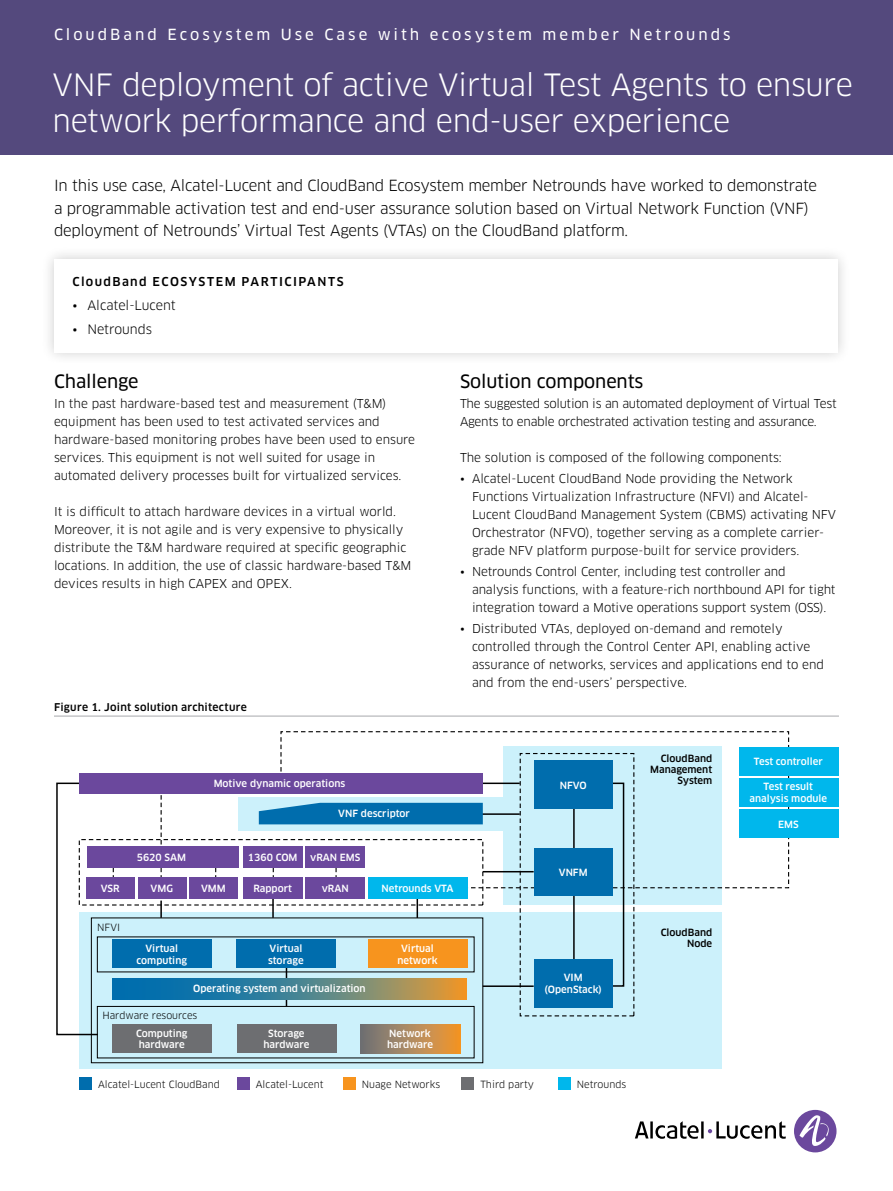
<style>
.page{position:relative;width:893px;height:1191px;background:#fff}
.page>*{position:absolute;margin:0;border:0;box-sizing:border-box;transform-origin:0 0}
.t1{font:30px/36px "Clan OT";letter-spacing:-.01em;color:#fff}
.t2{font:18px "Clan OT News";letter-spacing:-.005em;color:#000}
.t3{font:15px/22.5px "Clan OT";letter-spacing:-.015em;color:#000}
.t4{font:15px "Clan OT News";letter-spacing:.2em;color:#fff}
.t5{font:12.75px "Clan OT";color:#000}
.t6{font:12px/18px "Clan OT";color:#000}
.t7{font:12px/18px "Clan OT";letter-spacing:-.02em;color:#000}
.t8{font:500 12px "Clan OT";letter-spacing:.115em;color:#000}
.t9{font:500 10.5px "Clan OT";letter-spacing:.025em;color:#000}
.t10{font:500 9.75px/11.2px "Clan OT";color:#fff;text-align:center}
.t11{font:9.75px "Clan OT";color:#000}
.t12{font:500 9.75px/11.2px "Clan OT";color:#000;text-align:right}
</style>
<div class="page">
<div style="left:794px;top:1109px;width:42px;height:43px;background:#6b489d;border-radius:50%"></div>
<svg style="left:799px;top:1114px;width:32px;height:32px"></svg>
<svg style="left:635px;top:1121px;width:151px;height:17px"></svg>
<div style="left:0;top:0;width:893px;height:154px;background:#54497d"></div>
<hr style="left:54px;top:715px;width:785px;height:1px;background:#a7a9ac">
<div style="left:503px;top:746px;width:219px;height:159px;background:#ccf1fb"></div>
<div style="left:79px;top:912px;width:643px;height:156px;background:#ccf1fb"></div>
<div style="left:238px;top:797px;width:278px;height:34px;background:#ccf1fb"></div>
<div style="left:558px;top:1077px;width:13px;height:13px;background:#00b7ec"></div>
<div style="left:79px;top:1077px;width:13px;height:13px;background:#006dad"></div>
<div style="left:237px;top:1077px;width:13px;height:13px;background:#6b489d"></div>
<div style="left:343px;top:1077px;width:13px;height:13px;background:#f7941e"></div>
<div style="left:461px;top:1077px;width:13px;height:13px;background:#6d6e71"></div>
<div style="left:112px;top:1024px;width:100px;height:29px;background:#6d6e71"></div>
<div style="left:237px;top:1024px;width:99px;height:29px;background:#6d6e71"></div>
<svg style="left:360px;top:1024px;width:100px;height:29px;background:#af8759"></svg>
<svg style="left:56px;top:782px;width:43px;height:254px"></svg>
<svg style="left:161px;top:793px;width:1px;height:52px"></svg>
<svg style="left:280px;top:731px;width:510px;height:158px"></svg>
<svg style="left:335px;top:867px;width:2px;height:9px"></svg>
<svg style="left:160px;top:900px;width:2px;height:17px"></svg>
<hr style="left:272px;top:893px;width:2px;height:24px;background:#000">
<hr style="left:286px;top:966px;width:1px;height:40px;background:#000">
<hr style="left:483px;top:985px;width:51px;height:2px;background:#000">
<hr style="left:483px;top:871px;width:51px;height:1px;background:#000">
<hr style="left:481px;top:813px;width:39px;height:2px;background:#000">
<hr style="left:573px;top:804px;width:2px;height:162px;background:#000">
<hr style="left:481px;top:782px;width:39px;height:2px;background:#000">
<svg style="left:417px;top:898px;width:1px;height:19px"></svg>
<div style="left:112px;top:939px;width:100px;height:29px;background:#006dad"></div>
<div style="left:236px;top:939px;width:100px;height:29px;background:#006dad"></div>
<div style="left:368px;top:939px;width:99px;height:29px;background:#f7941e"></div>
<div style="left:739px;top:746px;width:99px;height:29px;background:#00b7ec"></div>
<div style="left:739px;top:778px;width:99px;height:29px;background:#00b7ec"></div>
<div style="left:739px;top:809px;width:99px;height:29px;background:#00b7ec"></div>
<div style="left:86px;top:876px;width:49px;height:22px;background:#6b489d"></div>
<div style="left:138px;top:876px;width:48px;height:22px;background:#6b489d"></div>
<div style="left:190px;top:876px;width:48px;height:22px;background:#6b489d"></div>
<div style="left:243px;top:876px;width:59px;height:22px;background:#6b489d"></div>
<div style="left:306px;top:876px;width:59px;height:22px;background:#6b489d"></div>
<div style="left:243px;top:846px;width:59px;height:21px;background:#6b489d"></div>
<div style="left:306px;top:846px;width:59px;height:21px;background:#6b489d"></div>
<div style="left:368px;top:876px;width:99px;height:22px;background:#00b7ec"></div>
<div style="left:87px;top:846px;width:151px;height:22px;background:#6b489d"></div>
<div style="left:97px;top:1006px;width:377px;height:52px;border:1px solid #000"></div>
<svg style="left:112px;top:978px;width:355px;height:21px;background:#548286"></svg>
<div style="left:534px;top:848px;width:79px;height:47px;background:#006dad"></div>
<div style="left:259px;top:803px;width:224px;height:21px;background:#006dad"></div>
<div style="left:79px;top:773px;width:404px;height:20px;background:#6b489d"></div>
<svg style="left:604px;top:782px;width:21px;height:205px"></svg>
<div style="left:534px;top:959px;width:79px;height:49px;background:#006dad"></div>
<div style="left:534px;top:760px;width:79px;height:49px;background:#006dad"></div>
<div style="left:41px;top:245px;width:809px;height:120px;background:#000;opacity:.2"></div>
<div style="left:54px;top:259px;width:783px;height:93px;background:#fff"></div>
<p class="t4" style="left:54px;top:26px;width:678px">CloudBand Ecosystem Use Case with ecosystem member Netrounds</p>
<h1 class="t1" style="left:52px;top:67px;width:802px">VNF deployment of active Virtual Test Agents to ensure network performance and end-user experience</h1>
<p class="t3" style="left:54px;top:175px;width:765px">In this use case, Alcatel-Lucent and CloudBand Ecosystem member Netrounds have worked to demonstrate a programmable activation test and end-user assurance solution based on Virtual Network Function (VNF) deployment of Netrounds’ Virtual Test Agents (VTAs) on the CloudBand platform.</p>
<p class="t8" style="left:72px;top:275px;width:273px">CloudBand ECOSYSTEM PARTICIPANTS</p>
<p class="t5" style="left:72px;top:298px;width:105px">• Alcatel-Lucent</p>
<p class="t5" style="left:72px;top:322px;width:81px">• Netrounds</p>
<h2 class="t2" style="left:54px;top:371px;width:86px">Challenge</h2>
<p class="t6" style="left:54px;top:394px;width:363px">In the past hardware-based test and measurement (T&amp;M) equipment has been used to test activated services and hardware-based monitoring probes have been used to ensure services. This equipment is not well suited for usage in automated delivery processes built for virtualized services.</p>
<p class="t6" style="left:54px;top:502px;width:359px">It is difficult to attach hardware devices in a virtual world.<br>Moreover, it is not agile and is very expensive to physically distribute the T&amp;M hardware required at specific geographic locations. In addition, the use of classic hardware-based T&amp;M devices results in high CAPEX and OPEX.</p>
<p class="t9" style="left:54px;top:701px;width:194px">Figure 1. Joint solution architecture</p>
<p class="t10" style="left:214px;top:778px;width:133px">Motive dynamic operations</p>
<p class="t10" style="left:137px;top:851px;width:51px">5620 SAM</p>
<p class="t10" style="left:338px;top:808px;width:73px">VNF descriptor</p>
<p class="t10" style="left:248px;top:851px;width:51px">1360 COM</p>
<p class="t10" style="left:310px;top:851px;width:52px">vRAN EMS</p>
<h2 class="t2" style="left:460px;top:371px;width:185px">Solution components</h2>
<p class="t7" style="left:460px;top:394px;width:378px">The suggested solution is an automated deployment of Virtual Test<br>Agents to enable orchestrated activation testing and assurance.</p>
<p class="t6" style="left:460px;top:448px;width:323px">The solution is composed of the following components:</p>
<p class="t6" style="left:472px;top:469px;width:366px;text-indent:-12px">• Alcatel-Lucent CloudBand Node providing the Network Functions Virtualization Infrastructure (NFVI) and Alcatel-Lucent CloudBand Management System (CBMS) activating NFV Orchestrator (NFVO), together serving as a complete carrier&shy;grade NFV platform purpose-built for service providers.</p>
<p class="t6" style="left:472px;top:562px;width:365px;text-indent:-12px">• Netrounds Control Center, including test controller and<br>analysis functions, with a feature-rich northbound API for tight integration toward a Motive operations support system (OSS).</p>
<p class="t6" style="left:472px;top:619px;width:353px;text-indent:-12px">• Distributed VTAs, deployed on-demand and remotely controlled through the Control Center API, enabling active assurance of networks, services and applications end to end and from the end-users’ perspective.</p>
<p class="t10" style="left:560px;top:779px;width:28px">NFVO</p>
<p class="t10" style="left:559px;top:867px;width:30px">VNFM</p>
<p class="t12" style="left:650px;top:753px;width:64px">CloudBand<br>Management<br>System</p>
<p class="t10" style="left:754px;top:755px;width:70px">Test controller</p>
<p class="t10" style="left:749px;top:781px;width:79px">Test result analysis module</p>
<p class="t10" style="left:778px;top:818px;width:22px">EMS</p>
<p class="t10" style="left:101px;top:882px;width:20px">VSR</p>
<p class="t10" style="left:151px;top:882px;width:24px">VMG</p>
<p class="t10" style="left:201px;top:882px;width:26px">VMM</p>
<p class="t10" style="left:253px;top:882px;width:40px">Rapport</p>
<p class="t10" style="left:322px;top:882px;width:29px">vRAN</p>
<p class="t11" style="left:97px;top:921px;width:24px">NFVI</p>
<p class="t10" style="left:382px;top:882px;width:73px">Netrounds VTA</p>
<p class="t10" style="left:137px;top:943px;width:52px">Virtual computing</p>
<p class="t10" style="left:268px;top:943px;width:37px;text-align:left">Virtual storage</p>
<p class="t10" style="left:397px;top:943px;width:42px">Virtual network</p>
<p class="t10" style="left:193px;top:983px;width:174px">Operating system and virtualization</p>
<p class="t11" style="left:102px;top:1010px;width:96px">Hardware resources</p>
<p class="t10" style="left:136px;top:1028px;width:53px;text-align:left">Computing hardware</p>
<p class="t10" style="left:263px;top:1028px;width:47px">Storage hardware</p>
<p class="t10" style="left:387px;top:1028px;width:47px;text-align:left">Network hardware</p>
<p class="t10" style="left:545px;top:972px;width:59px">VIM (OpenStack)</p>
<p class="t11" style="left:98px;top:1079px;width:123px">Alcatel-Lucent CloudBand</p>
<p class="t11" style="left:256px;top:1079px;width:69px">Alcatel-Lucent</p>
<p class="t11" style="left:577px;top:1079px;width:51px">Netrounds</p>
<p class="t11" style="left:362px;top:1079px;width:80px">Nuage Networks</p>
<p class="t11" style="left:480px;top:1079px;width:55px">Third party</p>
<p class="t12" style="left:661px;top:926px;width:53px">CloudBand<br>Node</p>
</div>
